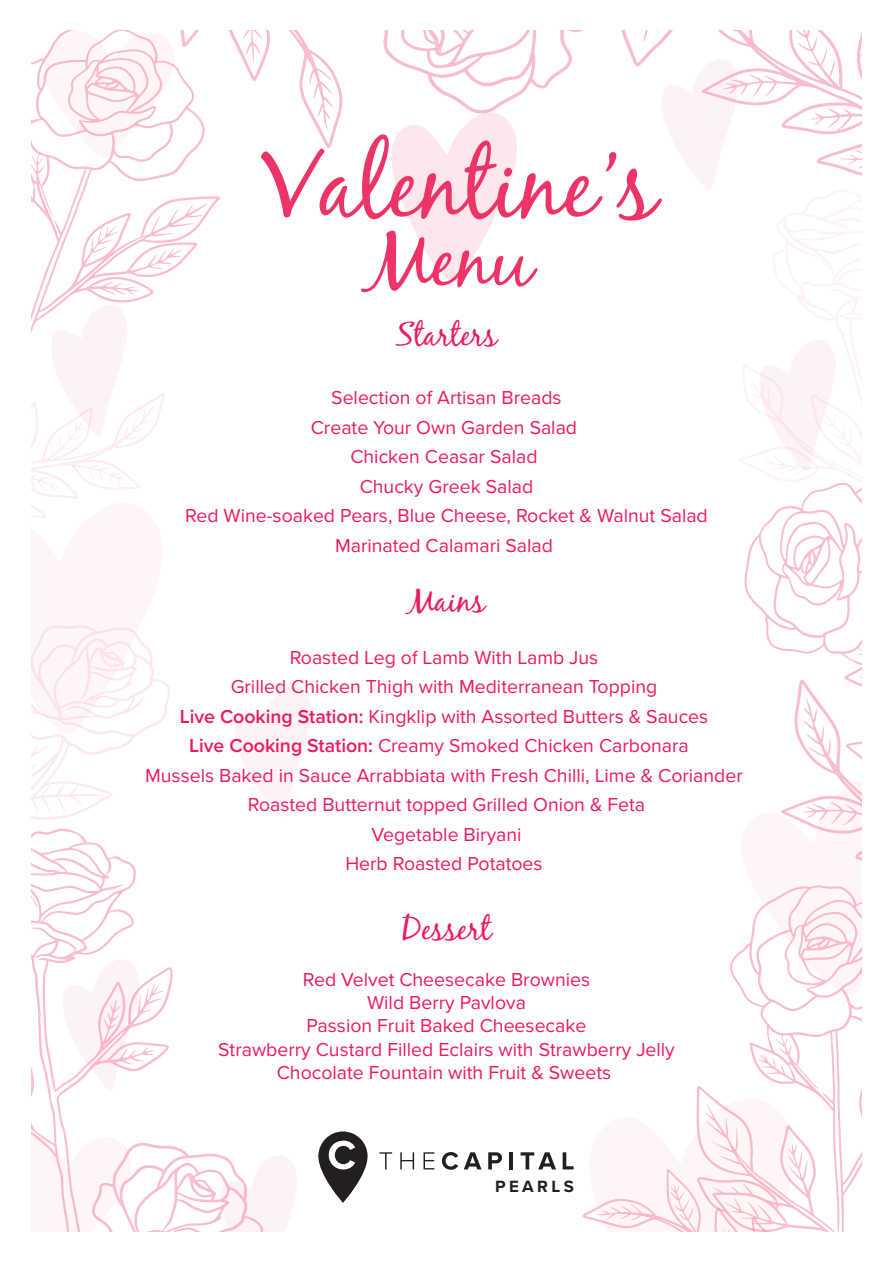
<style>
.page{position:relative;width:893px;height:1263px;background:#fff}
.page>*{position:absolute;margin:0;border:0;box-sizing:border-box;transform-origin:0 0}
.t1{font:97.5px "Black Jack";color:#ee3367}
.t2{font:78.6px "Black Jack";color:#ee3367}
.t3{font:32.85px "Black Jack";color:#ed1963}
.t4{font:19.5px/29.5px "Proxima Nova";color:#ed1963;text-align:center}
.t5{font:700 16.95px "Proxima Nova";letter-spacing:.2em;color:#231f20}
.s1{font-weight:600}
</style>
<div class="page">
<svg style="left:696px;top:951px;width:166px;height:225px"></svg>
<svg style="left:31px;top:829px;width:142px;height:306px"></svg>
<svg style="left:32px;top:1135px;width:265px;height:96px"></svg>
<svg style="left:31px;top:58px;width:189px;height:246px"></svg>
<svg style="left:739px;top:281px;width:123px;height:201px"></svg>
<svg style="left:759px;top:340px;width:77px;height:131px"></svg>
<svg style="left:741px;top:482px;width:121px;height:514px"></svg>
<svg style="left:235px;top:686px;width:76px;height:131px"></svg>
<svg style="left:63px;top:959px;width:78px;height:131px"></svg>
<svg style="left:31px;top:304px;width:139px;height:516px"></svg>
<svg style="left:582px;top:1098px;width:274px;height:133px"></svg>
<svg style="left:44px;top:31px;width:299px;height:127px"></svg>
<svg style="left:383px;top:31px;width:479px;height:250px"></svg>
<svg style="left:379px;top:1152px;width:13px;height:17px"></svg>
<svg style="left:400px;top:1152px;width:14px;height:17px"></svg>
<svg style="left:423px;top:1152px;width:11px;height:17px"></svg>
<svg style="left:442px;top:1152px;width:16px;height:18px"></svg>
<svg style="left:464px;top:1152px;width:17px;height:17px"></svg>
<svg style="left:488px;top:1152px;width:14px;height:17px"></svg>
<hr style="left:509px;top:1152px;width:4px;height:17px;background:#231f20">
<svg style="left:521px;top:1152px;width:35px;height:17px"></svg>
<svg style="left:563px;top:1152px;width:11px;height:17px"></svg>
<svg style="left:318px;top:1131px;width:50px;height:72px"></svg>
<h1 class="t1" style="left:261px;top:125px;width:398px">Valentine’s</h1>
<h2 class="t2" style="left:366px;top:211px;width:167px">Menu</h2>
<h3 class="t3" style="left:396px;top:315px;width:103px">Starters</h3>
<p class="t4" style="left:185px;top:383px;width:524px">Selection of Artisan Breads<br>Create Your Own Garden Salad<br>Chicken Ceasar Salad<br>Chucky Greek Salad<br>Red Wine-soaked Pears, Blue Cheese, Rocket &amp; Walnut Salad<br>Marinated Calamari Salad</p>
<h3 class="t3" style="left:408px;top:580px;width:79px">Mains</h3>
<p class="t4" style="left:145px;top:643px;width:599px">Roasted Leg of Lamb With Lamb Jus<br>Grilled Chicken Thigh with Mediterranean Topping<br><span class="s1">Live Cooking Station:</span> Kingklip with Assorted Butters &amp; Sauces<br><span class="s1">Live Cooking Station:</span> Creamy Smoked Chicken Carbonara<br>Mussels Baked in Sauce Arrabbiata with Fresh Chilli, Lime &amp; Coriander Roasted Butternut topped Grilled Onion &amp; Feta<br>Vegetable Biryani<br>Herb Roasted Potatoes</p>
<h3 class="t3" style="left:402px;top:908px;width:91px">Dessert</h3>
<p class="t4" style="left:218px;top:968px;width:458px;line-height:23.4px">Red Velvet Cheesecake Brownies<br>Wild Berry Pavlova<br>Passion Fruit Baked Cheesecake<br>Strawberry Custard Filled Eclairs with Strawberry Jelly Chocolate Fountain with Fruit &amp; Sweets</p>
<p class="t5" style="left:495px;top:1174px;width:80px">PEARLS</p>
</div>
